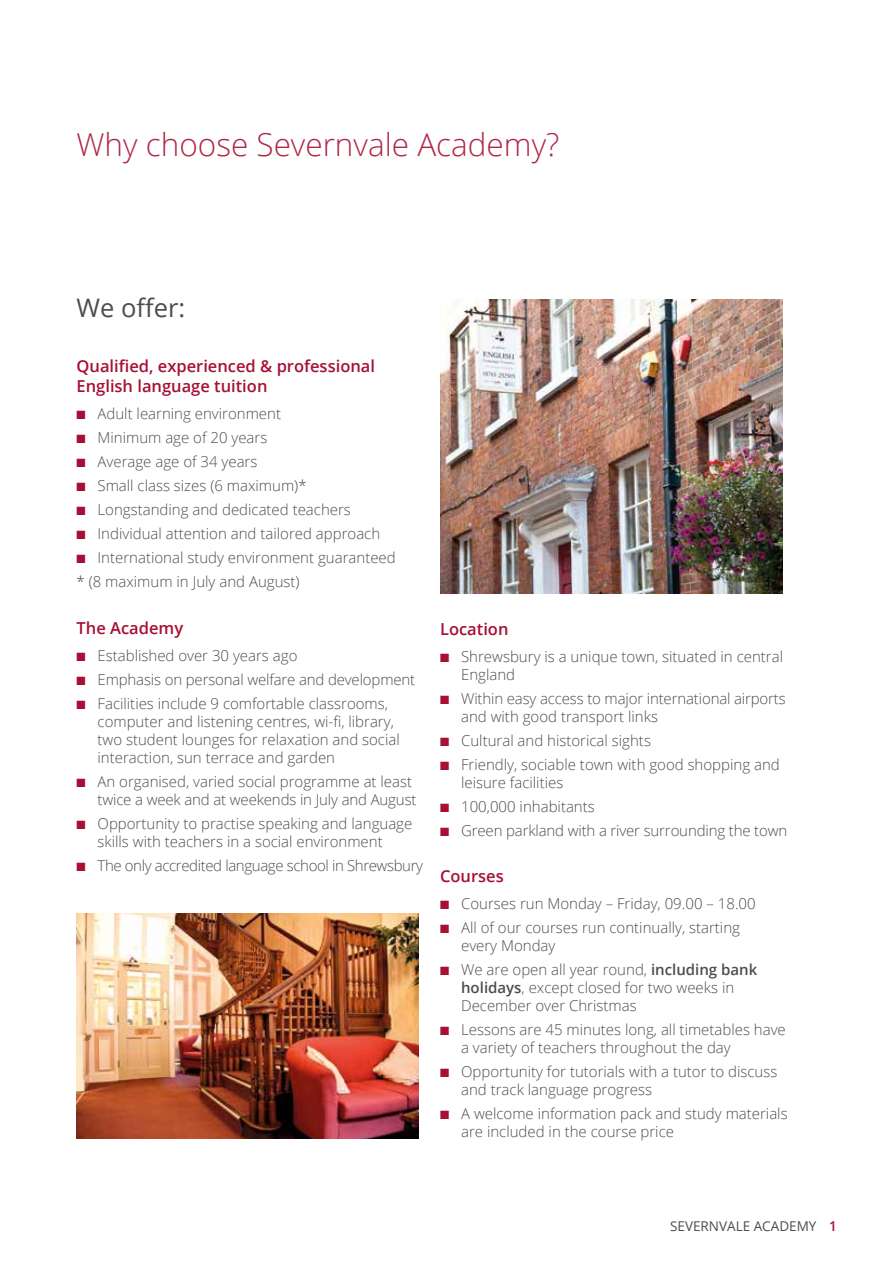
<style>
.page{position:relative;width:893px;height:1263px;background:#fff}
.page>*{position:absolute;margin:0;border:0;box-sizing:border-box;transform-origin:0 0}
.t1{font:300 31.5px "Open Sans";color:#b02748}
.t2{font:25.5px "Open Sans";color:#4d4d4c}
.t3{font:600 16.5px/19.8px "Open Sans";color:#a70f34}
.t4{font:300 15px/18px "Open Sans";color:#4d4d4c}
.t5{font:300 15px "Open Sans";letter-spacing:-.025em;color:#4d4d4c}
.t6{font:13.5px "Open Sans";color:#4d4d4c}
.s1{color:#a70f34}
.s2{font-weight:600}
.s3{font-weight:600;color:#a70f34}
</style>
<div class="page">
<img style="left:440px;top:300px;width:342px;height:293px">
<img style="left:77px;top:913px;width:342px;height:225px">
<h1 class="t1" style="left:77px;top:123px;width:484px">Why choose Severnvale Academy?</h1>
<h2 class="t2" style="left:77px;top:290px;width:110px">We offer:</h2>
<p class="t3" style="left:77px;top:356px;width:300px">Qualified, experienced &amp; professional<br>English language tuition</p>
<p class="t4" style="left:77px;top:404px;width:206px"><span class="s1">■</span> Adult learning environment</p>
<p class="t4" style="left:77px;top:428px;width:192px"><span class="s1">■</span> Minimum age of 20 years</p>
<p class="t4" style="left:77px;top:452px;width:182px"><span class="s1">■</span> Average age of 34 years</p>
<p class="t4" style="left:77px;top:476px;width:232px"><span class="s1">■</span> Small class sizes (6 maximum)*</p>
<p class="t4" style="left:77px;top:500px;width:276px"><span class="s1">■</span> Longstanding and dedicated teachers</p>
<p class="t4" style="left:77px;top:524px;width:305px"><span class="s1">■</span> Individual attention and tailored approach</p>
<p class="t4" style="left:77px;top:545px;width:321px;line-height:24px"><span class="s1">■</span> International study environment guaranteed * (8 maximum in July and August)</p>
<p class="t3" style="left:77px;top:617px;width:108px">The Academy</p>
<p class="t4" style="left:77px;top:646px;width:222px"><span class="s1">■</span> Established over 30 years ago</p>
<p class="t4" style="left:77px;top:670px;width:340px"><span class="s1">■</span> Emphasis on personal welfare and development</p>
<p class="t4" style="left:98px;top:694px;width:304px;text-indent:-21px"><span class="s1">■</span> Facilities include 9 comfortable classrooms, computer and listening centres, wi-fi, library, two student lounges for relaxation and social interaction, sun terrace and garden</p>
<p class="t4" style="left:77px;top:772px;width:341px;text-align:right"><span class="s1">■</span> An organised, varied social programme at least twice a week and at weekends in July and August</p>
<p class="t4" style="left:77px;top:814px;width:337px;text-align:center"><span class="s1">■</span> Opportunity to practise speaking and language skills with teachers in a social environment</p>
<p class="t5" style="left:77px;top:855px;width:348px"><span class="s1">■</span> The only accredited language school in Shrewsbury</p>
<p class="t3" style="left:440px;top:618px;width:70px">Location</p>
<p class="t4" style="left:461px;top:647px;width:323px;text-indent:-21px"><span class="s1">■</span> Shrewsbury is a unique town, situated in central<br>England</p>
<p class="t4" style="left:461px;top:689px;width:326px;text-indent:-21px"><span class="s1">■</span> Within easy access to major international airports and with good transport links</p>
<p class="t4" style="left:440px;top:731px;width:212px"><span class="s1">■</span> Cultural and historical sights</p>
<p class="t4" style="left:461px;top:755px;width:320px;text-indent:-21px"><span class="s1">■</span> Friendly, sociable town with good shopping and leisure facilities</p>
<p class="t4" style="left:440px;top:797px;width:156px"><span class="s1">■</span> 100,000 inhabitants</p>
<p class="t4" style="left:440px;top:821px;width:349px"><span class="s1">■</span> Green parkland with a river surrounding the town</p>
<p class="t3" style="left:440px;top:866px;width:65px">Courses</p>
<p class="t4" style="left:440px;top:894px;width:317px"><span class="s1">■</span> Courses run Monday – Friday, 09.00 – 18.00</p>
<p class="t4" style="left:461px;top:918px;width:280px;text-indent:-21px"><span class="s1">■</span> All of our courses run continually, starting every Monday</p>
<p class="t4" style="left:461px;top:960px;width:298px;text-indent:-21px"><span class="s1">■</span> We are open all year round, <span class="s2">including bank holidays</span>, except closed for two weeks in<br>December over Christmas</p>
<p class="t4" style="left:461px;top:1020px;width:326px;text-indent:-21px"><span class="s1">■</span> Lessons are 45 minutes long, all timetables have a variety of teachers throughout the day</p>
<p class="t4" style="left:461px;top:1062px;width:318px;text-indent:-21px"><span class="s1">■</span> Opportunity for tutorials with a tutor to discuss and track language progress</p>
<p class="t4" style="left:461px;top:1104px;width:328px;text-indent:-21px"><span class="s1">■</span> A welcome information pack and study materials are included in the course price</p>
<p class="t6" style="left:670px;top:1216px;width:168px">SEVERNVALE ACADEMY <span class="s3">1</span></p>
</div>
